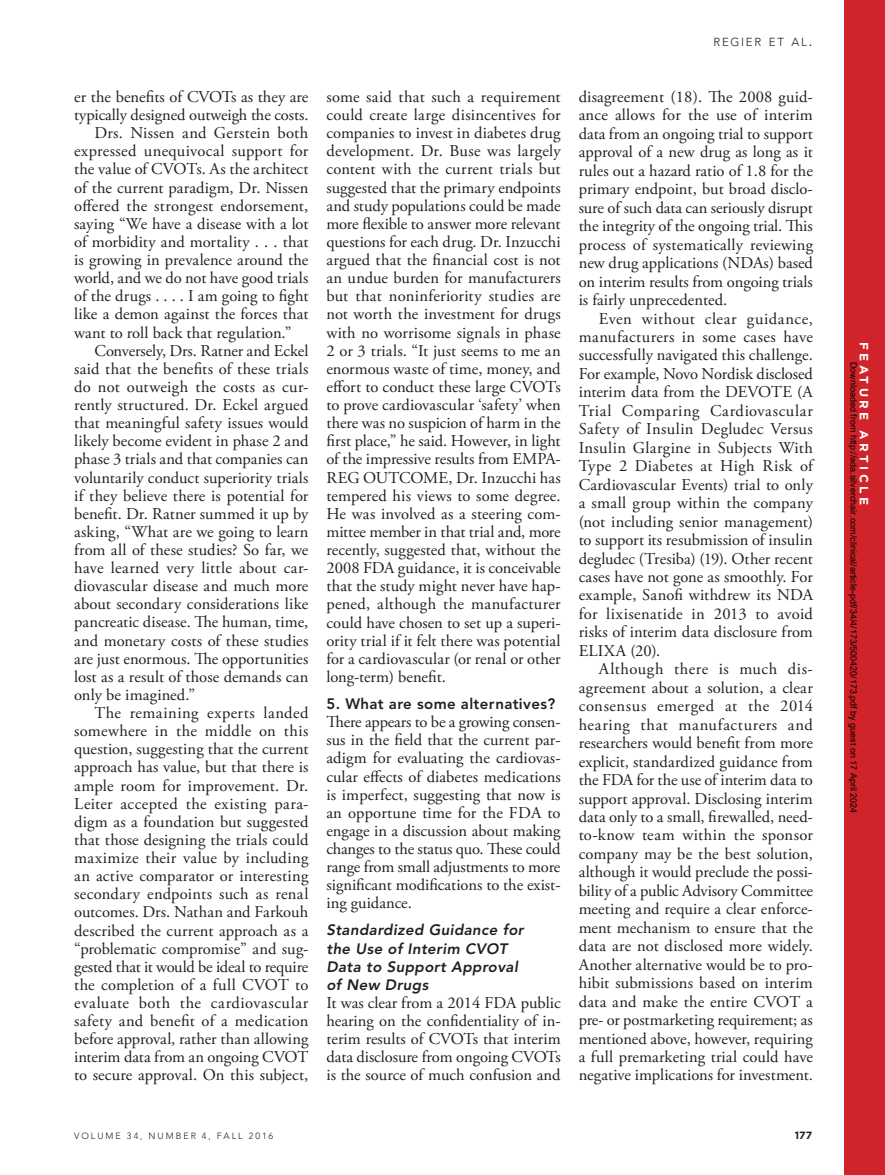
<style>
.page{position:relative;width:885px;height:1175px;background:#fff}
.page>*{position:absolute;margin:0;border:0;box-sizing:border-box;transform-origin:0 0}
.BODY_-_2nd_PARA{font:16.5px/18.1px "Adobe Garamond Pro";letter-spacing:.005em;color:#231f20;text-align:justify}
.BODY_-_1st_PARA{font:16.5px/18.1px "Adobe Garamond Pro";color:#231f20;text-align:justify}
.H2_-_BOLD_ITALIC{font:italic 800 15px/18.1px "Avenir LT Std";letter-spacing:.025em;color:#231f20}
.H1_-_BOLD{font:800 15px "Avenir LT Std";letter-spacing:.025em;color:#231f20}
.t1{font:700 12px "Gotham";letter-spacing:.28em;color:#fff}
.t2{font:300 11.55px "Avenir LT Std";letter-spacing:.145em;color:#231f20}
.t3{font:700 10.5px "Gotham";color:#231f20}
.t4{font:9px "Arial";color:#000}
.t5{font:300 9px "Avenir LT Std";letter-spacing:.22em;color:#231f20}
.s1{font-size:16.5px}
</style>
<div class="page">
<div style="left:844px;top:0;width:40px;height:1174px;background:#d1232a"></div>
<p class="t2" style="left:713px;top:35px;width:101px">REGIER ET AL<span class="s1">.</span></p>
<p class="BODY_-_1st_PARA" style="left:74px;top:88px;width:236px">er the benefits of CVOTs as they are typically designed outweigh the costs.</p>
<p class="BODY_-_2nd_PARA" style="left:74px;top:124px;width:236px;text-indent:20px">Drs. Nissen and Gerstein both expressed unequivocal support for the value of CVOTs. As the architect of the current paradigm, Dr. Nissen offered the strongest endorsement, saying “We have a disease with a lot of morbidity and mortality . . . that is growing in prevalence around the world, and we do not have good trials of the drugs . . . . I am going to fight like a demon against the forces that want to roll back that regulation.”</p>
<p class="BODY_-_2nd_PARA" style="left:74px;top:342px;width:236px;text-indent:20px">Conversely, Drs. Ratner and Eckel said that the benefits of these trials do not outweigh the costs as cur&shy;rently structured. Dr. Eckel argued that meaningful safety issues would likely become evident in phase 2 and phase 3 trials and that companies can voluntarily conduct superiority trials if they believe there is potential for benefit. Dr. Ratner summed it up by asking, “What are we going to learn from all of these studies? So far, we have learned very little about car&shy;diovascular disease and much more about secondary considerations like pancreatic disease. The human, time, and monetary costs of these studies are just enormous. The opportunities lost as a result of those demands can only be imagined.”</p>
<p class="BODY_-_2nd_PARA" style="left:74px;top:704px;width:236px;text-indent:20px">The remaining experts landed somewhere in the middle on this question, suggesting that the current approach has value, but that there is ample room for improvement. Dr.<br>Leiter accepted the existing para&shy;digm as a foundation but suggested that those designing the trials could maximize their value by including an active comparator or interesting secondary endpoints such as renal outcomes. Drs. Nathan and Farkouh described the current approach as a “problematic compromise” and sug&shy;gested that it would be ideal to require the completion of a full CVOT to evaluate both the cardiovascular safety and benefit of a medication before approval, rather than allowing interim data from an ongoing CVOT to secure approval. On this subject,</p>
<p class="BODY_-_2nd_PARA" style="left:326px;top:88px;width:236px">some said that such a requirement could create large disincentives for companies to invest in diabetes drug development. Dr. Buse was largely content with the current trials but suggested that the primary endpoints and study populations could be made more flexible to answer more relevant questions for each drug. Dr. Inzucchi argued that the financial cost is not an undue burden for manufacturers but that noninferiority studies are not worth the investment for drugs with no worrisome signals in phase 2 or 3 trials. “It just seems to me an enormous waste of time, money, and effort to conduct these large CVOTs to prove cardiovascular ‘safety’ when there was no suspicion of harm in the first place,” he said. However, in light of the impressive results from EMPA-REG OUTCOME, Dr. Inzucchi has tempered his views to some degree.<br>He was involved as a steering com&shy;mittee member in that trial and, more recently, suggested that, without the 2008 FDA guidance, it is conceivable that the study might never have hap&shy;pened, although the manufacturer could have chosen to set up a superi&shy;ority trial if it felt there was potential for a cardiovascular (or renal or other long-term) benefit.</p>
<p class="H1_-_BOLD" style="left:326px;top:695px;width:230px">5. What are some alternatives?</p>
<p class="BODY_-_1st_PARA" style="left:326px;top:713px;width:236px">There appears to be a growing consen&shy;sus in the field that the current par&shy;adigm for evaluating the cardiovas&shy;cular effects of diabetes medications is imperfect, suggesting that now is an opportune time for the FDA to engage in a discussion about making changes to the status quo. These could range from small adjustments to more significant modifications to the exist&shy;ing guidance.</p>
<p class="H2_-_BOLD_ITALIC" style="left:326px;top:921px;width:199px">Standardized Guidance for the Use of Interim CVOT<br>Data to Support Approval of New Drugs</p>
<p class="BODY_-_1st_PARA" style="left:326px;top:994px;width:236px">It was clear from a 2014 FDA public hearing on the confidentiality of in&shy;terim results of CVOTs that interim data disclosure from ongoing CVOTs is the source of much confusion and</p>
<p class="BODY_-_1st_PARA" style="left:578px;top:88px;width:236px">disagreement (18). The 2008 guid&shy;ance allows for the use of interim data from an ongoing trial to support approval of a new drug as long as it rules out a hazard ratio of 1.8 for the primary endpoint, but broad disclo&shy;sure of such data can seriously disrupt the integrity of the ongoing trial. This process of systematically reviewing new drug applications (NDAs) based on interim results from ongoing trials is fairly unprecedented.</p>
<p class="BODY_-_2nd_PARA" style="left:578px;top:310px;width:236px;text-indent:20px">Even without clear guidance, manufacturers in some cases have successfully navigated this challenge.<br>For example, Novo Nordisk disclosed interim data from the DEVOTE (A Trial Comparing Cardiovascular Safety of Insulin Degludec Versus Insulin Glargine in Subjects With Type 2 Diabetes at High Risk of Cardiovascular Events) trial to only a small group within the company (not including senior management) to support its resubmission of insulin degludec (Tresiba) (19). Other recent cases have not gone as smoothly. For example, Sanofi withdrew its NDA for lixisenatide in 2013 to avoid risks of interim data disclosure from ELIXA (20).</p>
<p class="BODY_-_2nd_PARA" style="left:578px;top:660px;width:236px;text-indent:20px">Although there is much dis&shy;agreement about a solution, a clear consensus emerged at the 2014 hearing that manufacturers and researchers would benefit from more explicit, standardized guidance from the FDA for the use of interim data to support approval. Disclosing interim data only to a small, firewalled, need&shy;to-know team within the sponsor company may be the best solution, although it would preclude the possi&shy;bility of a public Advisory Committee meeting and require a clear enforce&shy;ment mechanism to ensure that the data are not disclosed more widely.<br>Another alternative would be to pro&shy;hibit submissions based on interim data and make the entire CVOT a pre- or postmarketing requirement; as mentioned above, however, requiring a full premarketing trial could have negative implications for investment.</p>
<p class="t5" style="left:74px;top:1130px;width:200px">VOLUME 34, NUMBER 4, FALL 2016</p>
<p class="t3" style="left:794px;top:1128px;width:19px">177</p>
<p class="t1" style="left:871px;top:342px;width:164px;rotate:90deg">FEATURE ARTICLE</p>
<p class="t4" style="left:856px;top:362px;width:453px;rotate:90deg">Downloaded from http://ada.silverchair.com/clinical/article-pdf/34/4/173/500420/173.pdf by guest on 17 April 2024</p>
</div>
